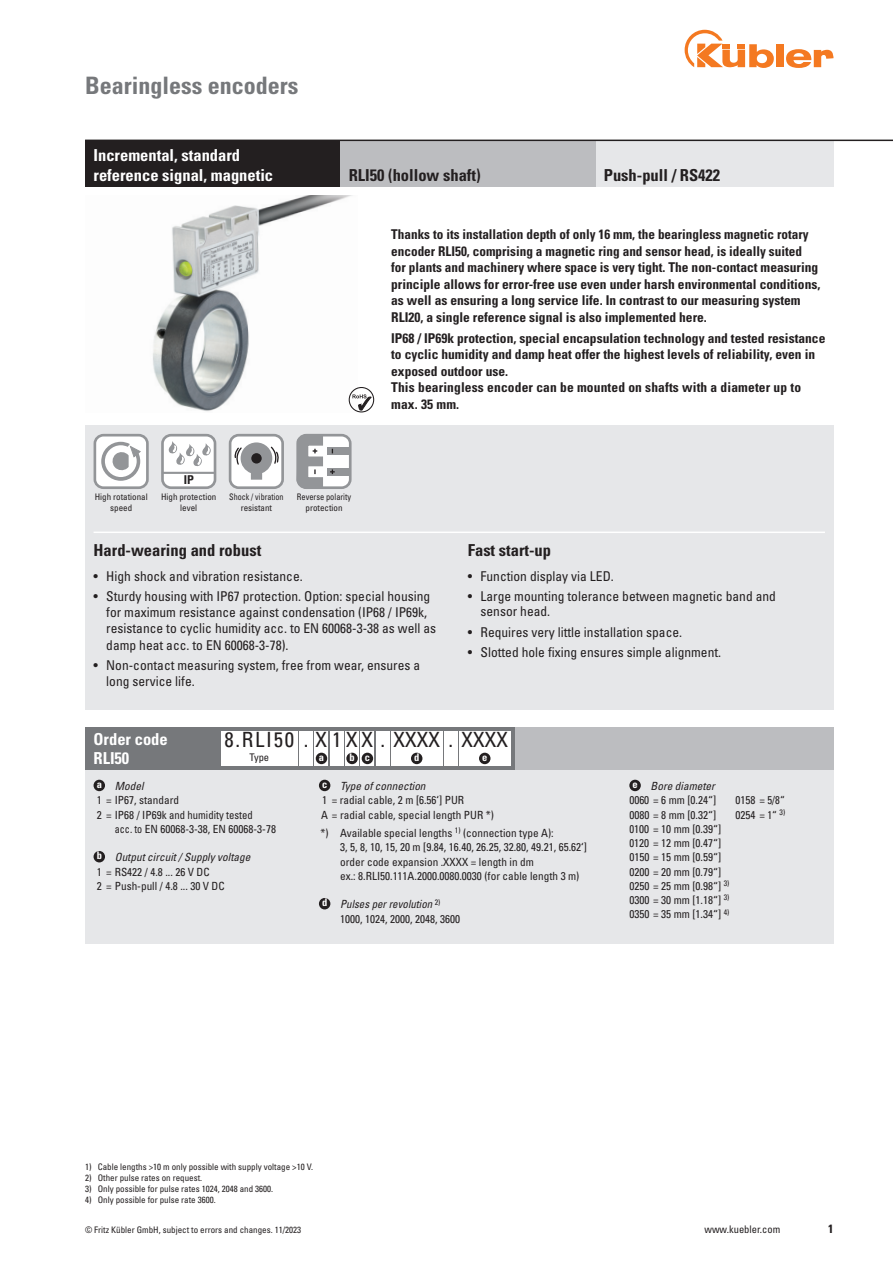
<style>
.page{position:relative;width:893px;height:1263px;background:#fff}
.page>*{position:absolute;margin:0;border:0;box-sizing:border-box;transform-origin:0 0}
.t1{font:700 condensed 24px "Univers LT Std";color:#76787b}
.t2{font:condensed 21px "Univers LT Std";color:#231f20}
.t3{font:700 condensed 16.5px "Univers LT Std";color:#231f20}
.t4{font:700 condensed 16.5px/19.8px "Univers LT Std";color:#fff}
.t5{font:700 condensed 13.5px/16.5px "Univers LT Std";color:#231f20}
.t6{font:condensed 13.5px/16.2px "Univers LT Std";color:#231f20}
.t7{font:700 condensed 12.15px "Univers LT Std";color:#231f20}
.t8{font:700 condensed 12px "Univers LT Std";color:#231f20}
.t9{font:condensed 11.25px/14.2px "Univers LT Std";color:#231f20}
.t10{font:condensed 11.25px/14.2px "Univers LT Std";color:#231f20;scale:.95 1}
.t11{font:condensed 11.25px "Univers LT Std";color:#231f20;scale:.9 1}
.t12{font:italic condensed 11.25px "Univers LT Std";color:#231f20}
.t13{font:condensed 10.5px "Univers LT Std";color:#231f20}
.t14{font:700 condensed 10.5px "Univers LT Std";color:#fff}
.t15{font:condensed 9px/11.2px "Univers LT Std";color:#231f20;text-align:center}
.t16{font:condensed 9px/11.2px "Univers LT Std";color:#231f20;text-align:center;scale:.93 1}
.t17{font:condensed 9px/11.2px "Univers LT Std";color:#231f20;text-align:center;scale:.9 1}
.s1{font-style:italic}
</style>
<div class="page">
<div style="left:776px;top:44px;width:8px;height:23px;background:#f47921"></div>
<svg style="left:786px;top:49px;width:47px;height:19px"></svg>
<svg style="left:685px;top:30px;width:89px;height:38px"></svg>
<img style="left:153px;top:196px;width:197px;height:216px">
<div style="left:85px;top:425px;width:748px;height:285px;background:#e6e7e9"></div>
<div style="left:298px;top:435px;width:52px;height:53px;background:#fff;border-radius:9px"></div>
<div style="left:296px;top:434px;width:56px;height:55px;border:3px solid #939598;border-radius:9px"></div>
<div style="left:328px;top:468px;width:21px;height:7px;background:#939598"></div>
<div style="left:328px;top:447px;width:21px;height:8px;background:#939598"></div>
<svg style="left:330px;top:469px;width:5px;height:5px"></svg>
<svg style="left:296px;top:434px;width:28px;height:55px"></svg>
<div style="left:230px;top:435px;width:53px;height:53px;background:#fff;border-radius:9px"></div>
<div style="left:229px;top:434px;width:55px;height:55px;border:3px solid #939598;border-radius:9px"></div>
<svg style="left:234px;top:442px;width:45px;height:38px"></svg>
<div style="left:162px;top:435px;width:53px;height:53px;background:#fff;border-radius:9px"></div>
<div style="left:161px;top:434px;width:55px;height:55px;border:3px solid #939598;border-radius:9px"></div>
<hr style="left:162px;top:472px;width:52px;height:2px;background:#939598">
<svg style="left:168px;top:441px;width:43px;height:26px"></svg>
<div style="left:95px;top:435px;width:52px;height:53px;background:#fff;border-radius:9px"></div>
<div style="left:94px;top:434px;width:55px;height:55px;border:3px solid #939598;border-radius:9px"></div>
<svg style="left:101px;top:442px;width:40px;height:39px"></svg>
<svg style="left:349px;top:387px;width:25px;height:25px"></svg>
<hr style="left:94px;top:531px;width:731px;height:2px;background:#fff">
<div style="left:85px;top:727px;width:748px;height:217px;background:#e6e7e9"></div>
<div style="left:85px;top:727px;width:429px;height:43px;background:#76787b"></div>
<div style="left:629px;top:780px;width:12px;height:11px;background:#231f20;border-radius:50%"></div>
<div style="left:514px;top:727px;width:319px;height:43px;background:#bcbdc0"></div>
<div style="left:221px;top:731px;width:77px;height:34px;background:#fff"></div>
<div style="left:299px;top:731px;width:14px;height:34px;background:#fff"></div>
<div style="left:345px;top:731px;width:14px;height:34px;background:#fff"></div>
<div style="left:346px;top:753px;width:12px;height:11px;background:#231f20;border-radius:50%"></div>
<div style="left:361px;top:731px;width:13px;height:34px;background:#fff"></div>
<div style="left:362px;top:753px;width:11px;height:11px;background:#231f20;border-radius:50%"></div>
<div style="left:376px;top:731px;width:13px;height:34px;background:#fff"></div>
<div style="left:444px;top:731px;width:14px;height:34px;background:#fff"></div>
<div style="left:315px;top:731px;width:13px;height:34px;background:#fff"></div>
<div style="left:330px;top:731px;width:14px;height:34px;background:#fff"></div>
<div style="left:391px;top:731px;width:51px;height:34px;background:#fff"></div>
<div style="left:459px;top:731px;width:51px;height:34px;background:#fff"></div>
<div style="left:411px;top:753px;width:11px;height:11px;background:#231f20;border-radius:50%"></div>
<div style="left:479px;top:753px;width:11px;height:11px;background:#231f20;border-radius:50%"></div>
<div style="left:316px;top:753px;width:11px;height:11px;background:#231f20;border-radius:50%"></div>
<div style="left:319px;top:780px;width:11px;height:11px;background:#231f20;border-radius:50%"></div>
<div style="left:319px;top:898px;width:11px;height:11px;background:#231f20;border-radius:50%"></div>
<div style="left:94px;top:780px;width:11px;height:11px;background:#231f20;border-radius:50%"></div>
<div style="left:94px;top:851px;width:11px;height:11px;background:#231f20;border-radius:50%"></div>
<div style="left:595px;top:140px;width:238px;height:47px;background:#e6e7e9"></div>
<div style="left:85px;top:140px;width:255px;height:47px;background:#231f20"></div>
<div style="left:340px;top:140px;width:255px;height:47px;background:#bcbdc0"></div>
<hr style="left:85px;top:140px;width:808px;height:1px;background:#231f20">
<h1 class="t1" style="left:85px;top:71px;width:215px">Bearingless encoders</h1>
<p class="t4" style="left:94px;top:145px;width:181px">Incremental, standard reference signal, magnetic</p>
<p class="t7" style="left:184px;top:472px;width:12px">IP</p>
<p class="t3" style="left:349px;top:165px;width:133px">RLI50 (hollow shaft)</p>
<p class="t3" style="left:604px;top:165px;width:118px">Push-pull / RS422</p>
<p class="t5" style="left:391px;top:226px;width:431px">Thanks to its installation depth of only 16 mm, the bearingless magnetic rotary encoder RLI50, comprising a magnetic ring and sensor head, is ideally suited<br>for plants and machinery where space is very tight. The non-contact measuring principle allows for error-free use even under harsh environmental conditions, as well as ensuring a long service life. In contrast to our measuring system RLI20, a single reference signal is also implemented here.</p>
<p class="t5" style="left:391px;top:330px;width:436px">IP68 / IP69k protection, special encapsulation technology and tested resistance to cyclic humidity and damp heat offer the highest levels of reliability, even in exposed outdoor use.<br>This bearingless encoder can be mounted on shafts with a diameter up to max. 35 mm.</p>
<p class="t15" style="left:95px;top:491px;width:54px">High rotational speed</p>
<p class="t15" style="left:161px;top:491px;width:57px">High protection level</p>
<p class="t17" style="left:229px;top:491px;width:62px">Shock / vibration resistant</p>
<p class="t16" style="left:297px;top:491px;width:60px">Reverse polarity protection</p>
<p class="t3" style="left:94px;top:540px;width:169px">Hard-wearing and robust</p>
<p class="t6" style="left:94px;top:567px;width:211px">• High shock and vibration resistance.</p>
<p class="t6" style="left:106px;top:588px;width:331px;text-indent:-13px">• Sturdy housing with IP67 protection. Option: special housing for maximum resistance against condensation (IP68 / IP69k, resistance to cyclic humidity acc. to EN 60068-3-38 as well as damp heat acc. to EN 60068-3-78).</p>
<p class="t6" style="left:106px;top:657px;width:315px;text-indent:-13px">• Non-contact measuring system, free from wear, ensures a long service life.</p>
<p class="t3" style="left:468px;top:540px;width:85px">Fast start-up</p>
<p class="t6" style="left:468px;top:567px;width:148px">• Function display via LED.</p>
<p class="t6" style="left:480px;top:588px;width:297px;line-height:15.8px;text-indent:-13px">• Large mounting tolerance between magnetic band and sensor head.</p>
<p class="t6" style="left:468px;top:624px;width:216px">• Requires very little installation space.</p>
<p class="t6" style="left:468px;top:644px;width:255px">• Slotted hole fixing ensures simple alignment.</p>
<p class="t4" style="left:94px;top:729px;width:76px">Order code<br>RLI50</p>
<h2 class="t2" style="left:225px;top:727px;width:71px">8.RLI50</h2>
<p class="t13" style="left:250px;top:751px;width:21px">Type</p>
<p class="t12" style="left:97px;top:779px;width:48px"><sup>a</sup> Model</p>
<p class="t9" style="left:97px;top:793px;width:84px">1 = IP67, standard</p>
<p class="t9" style="left:97px;top:807px;width:158px">2 = IP68 / IP69k and humidity tested</p>
<p class="t11" style="left:115px;top:822px;width:181px">acc. to EN 60068-3-38, EN 60068-3-78</p>
<p class="t9" style="left:97px;top:850px;width:155px"><sup>b</sup> <span class="s1">Output circuit / Supply voltage<br></span>1 = RS422 / 4.8 ... 26 V DC<br>2 = Push-pull / 4.8 ... 30 V DC</p>
<h2 class="t2" style="left:304px;top:727px;width:206px">. X 1 X X . XXXX . XXXX</h2>
<p class="t14" style="left:349px;top:751px;width:7px">b</p>
<p class="t14" style="left:365px;top:751px;width:7px">c</p>
<p class="t14" style="left:319px;top:751px;width:7px">a</p>
<p class="t14" style="left:414px;top:751px;width:7px">d</p>
<p class="t14" style="left:482px;top:751px;width:7px">e</p>
<p class="t9" style="left:321px;top:779px;width:174px"><sup>c</sup> <span class="s1">Type of connection<br></span>1 = radial cable, 2 m [6.56‘] PUR<br>A = radial cable, special length PUR *)</p>
<p class="t9" style="left:340px;top:826px;width:248px;text-indent:-20px">*) Available special lengths <sup>1)</sup> (connection type A):<br>3, 5, 8, 10, 15, 20 m [9.84, 16.40, 26.25, 32.80, 49.21, 65.62‘] order code expansion .XXXX = length in dm<br>ex.: 8.RLI50.111A.2000.0080.0030 (for cable length 3 m)</p>
<p class="t9" style="left:340px;top:897px;width:121px;text-indent:-18px"><sup>d</sup> <span class="s1">Pulses per revolution</span> <sup>2)<br></sup>1000, 1024, 2000, 2048, 3600</p>
<p class="t9" style="left:629px;top:779px;width:88px"><sup>e</sup> <span class="s1">Bore diameter<br></span>0060 = 6 mm [0.24“]</p>
<p class="t9" style="left:736px;top:793px;width:51px">0158 = 5/8“</p>
<p class="t9" style="left:629px;top:807px;width:88px">0080 = 8 mm [0.32“]</p>
<p class="t9" style="left:736px;top:807px;width:51px">0254 = 1“ <sup>3)</sup></p>
<p class="t10" style="left:629px;top:822px;width:107px">0100 = 10 mm [0.39“]<br>0120 = 12 mm [0.47“]<br>0150 = 15 mm [0.59“]<br>0200 = 20 mm [0.79“]<br>0250 = 25 mm [0.98“] <sup>3)<br></sup>0300 = 30 mm [1.18“] <sup>3)<br></sup>0350 = 35 mm [1.34“] <sup>4)</sup></p>
<p class="t15" style="left:85px;top:1161px;width:230px">1) Cable lengths &gt;10 m only possible with supply voltage &gt;10 V.</p>
<p class="t15" style="left:85px;top:1172px;width:119px">2) Other pulse rates on request.</p>
<p class="t15" style="left:85px;top:1183px;width:190px">3) Only possible for pulse rates 1024, 2048 and 3600.</p>
<p class="t15" style="left:85px;top:1194px;width:132px">4) Only possible for pulse rate 3600.</p>
<p class="t15" style="left:85px;top:1224px;width:218px">© Fritz Kübler GmbH, subject to errors and changes. 11/2023</p>
<p class="t13" style="left:704px;top:1223px;width:77px">www.kuebler.com</p>
<p class="t8" style="left:828px;top:1221px;width:7px">1</p>
</div>
